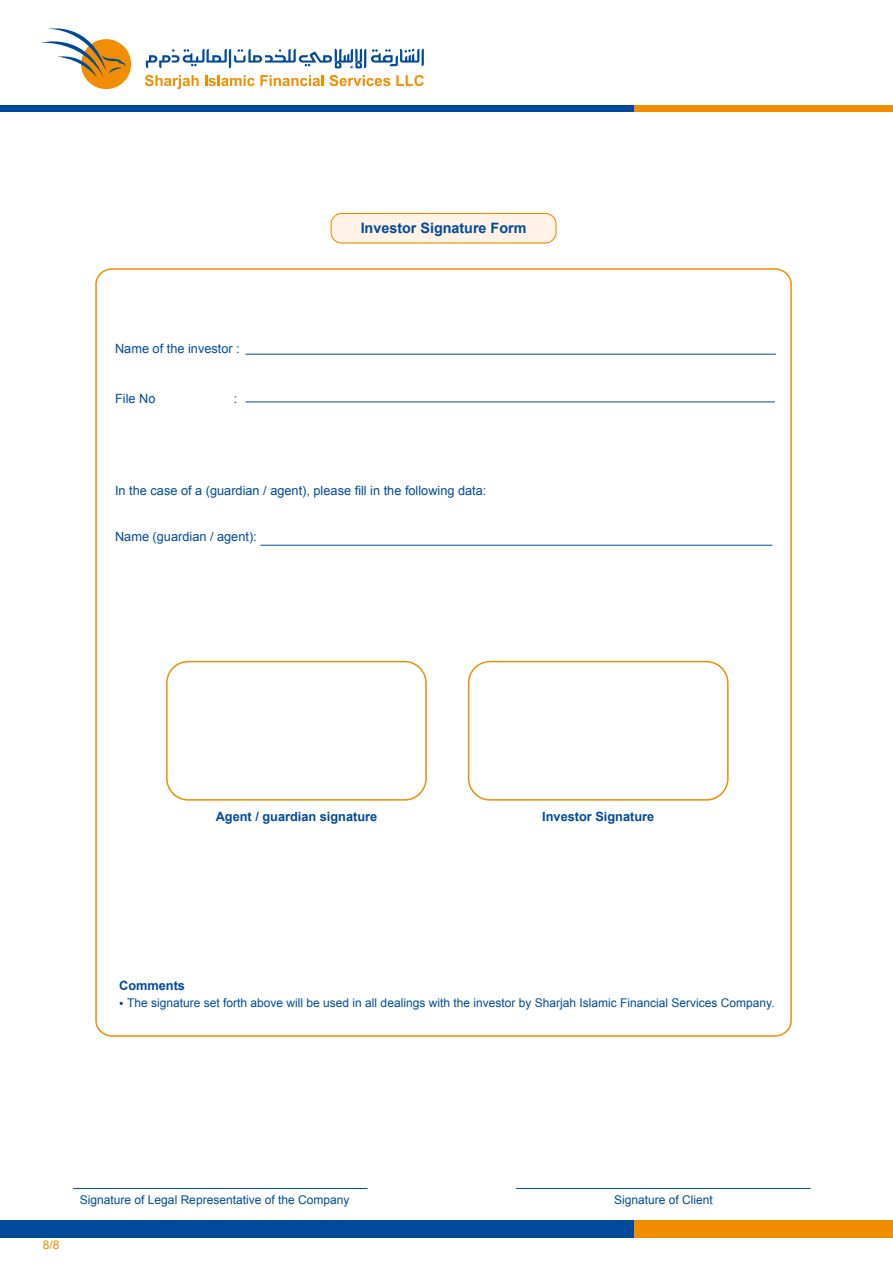
<style>
.page{position:relative;width:893px;height:1263px;background:#fff}
.page>*{position:absolute;margin:0;border:0;box-sizing:border-box;transform-origin:0 0}
.t1{font:700 14.4px "Arial";color:#004a99}
.t2{font:12.75px "Arial";color:#004a99}
.t3{font:700 12.75px "Arial";color:#004a99}
.t4{font:12px "Arial";color:#004a99}
.t5{font:12px "Arial";color:#f28c00}
.s1{font-size:12.75px}
</style>
<div class="page">
<div style="left:468px;top:661px;width:261px;height:140px;border:2px solid #f28c00;border-radius:21px"></div>
<div style="left:166px;top:661px;width:261px;height:140px;border:2px solid #f28c00;border-radius:21px"></div>
<hr style="left:245px;top:354px;width:531px;height:1px;background:#004a99">
<hr style="left:245px;top:402px;width:530px;height:1px;background:#004a99">
<hr style="left:260px;top:545px;width:512px;height:1px;background:#004a99">
<div style="left:331px;top:213px;width:225px;height:30px;background:#fef3e6;border-radius:11px"></div>
<div style="left:331px;top:213px;width:226px;height:31px;border:1px solid #f28c00;border-radius:11px"></div>
<svg style="left:145px;top:75px;width:54px;height:14px"></svg>
<svg style="left:205px;top:75px;width:185px;height:11px"></svg>
<svg style="left:396px;top:75px;width:28px;height:11px"></svg>
<svg style="left:146px;top:49px;width:278px;height:19px"></svg>
<div style="left:81px;top:39px;width:50px;height:50px;background:#f28c00;border-radius:50%"></div>
<svg style="left:41px;top:28px;width:85px;height:50px"></svg>
<div style="left:0;top:106px;width:893px;height:6px;background:#004a99"></div>
<div style="left:634px;top:106px;width:259px;height:6px;background:#f28c00"></div>
<div style="left:0;top:1220px;width:893px;height:17px;background:#004a99"></div>
<div style="left:634px;top:1220px;width:259px;height:17px;background:#f28c00"></div>
<hr style="left:516px;top:1188px;width:295px;height:1px;background:#004a99">
<hr style="left:73px;top:1188px;width:295px;height:1px;background:#004a99">
<p class="t2" style="left:115px;top:340px;width:126px">Name of the investor :</p>
<p class="t2" style="left:115px;top:390px;width:42px">File No</p>
<p class="t2" style="left:234px;top:390px;width:5px">:</p>
<p class="t1" style="left:361px;top:218px;width:167px">Investor Signature Form</p>
<p class="t2" style="left:115px;top:482px;width:373px">In the case of a (guardian / agent), please fill in the following data:</p>
<p class="t2" style="left:115px;top:528px;width:143px">Name (guardian / agent):</p>
<p class="t3" style="left:216px;top:808px;width:163px">Agent / guardian signature</p>
<p class="t3" style="left:542px;top:808px;width:113px">Investor Signature</p>
<p class="t3" style="left:119px;top:976px;width:67px">Comments</p>
<p class="t4" style="left:119px;top:995px;width:657px"><span class="s1">•</span> The signature set forth above will be used in all dealings with the investor by Sharjah Islamic Financial Services Company.</p>
<p class="t5" style="left:43px;top:1237px;width:18px">8/8</p>
<p class="t4" style="left:80px;top:1191px;width:271px">Signature of Legal Representative of the Company</p>
<p class="t4" style="left:614px;top:1191px;width:100px">Signature of Client</p>
</div>
